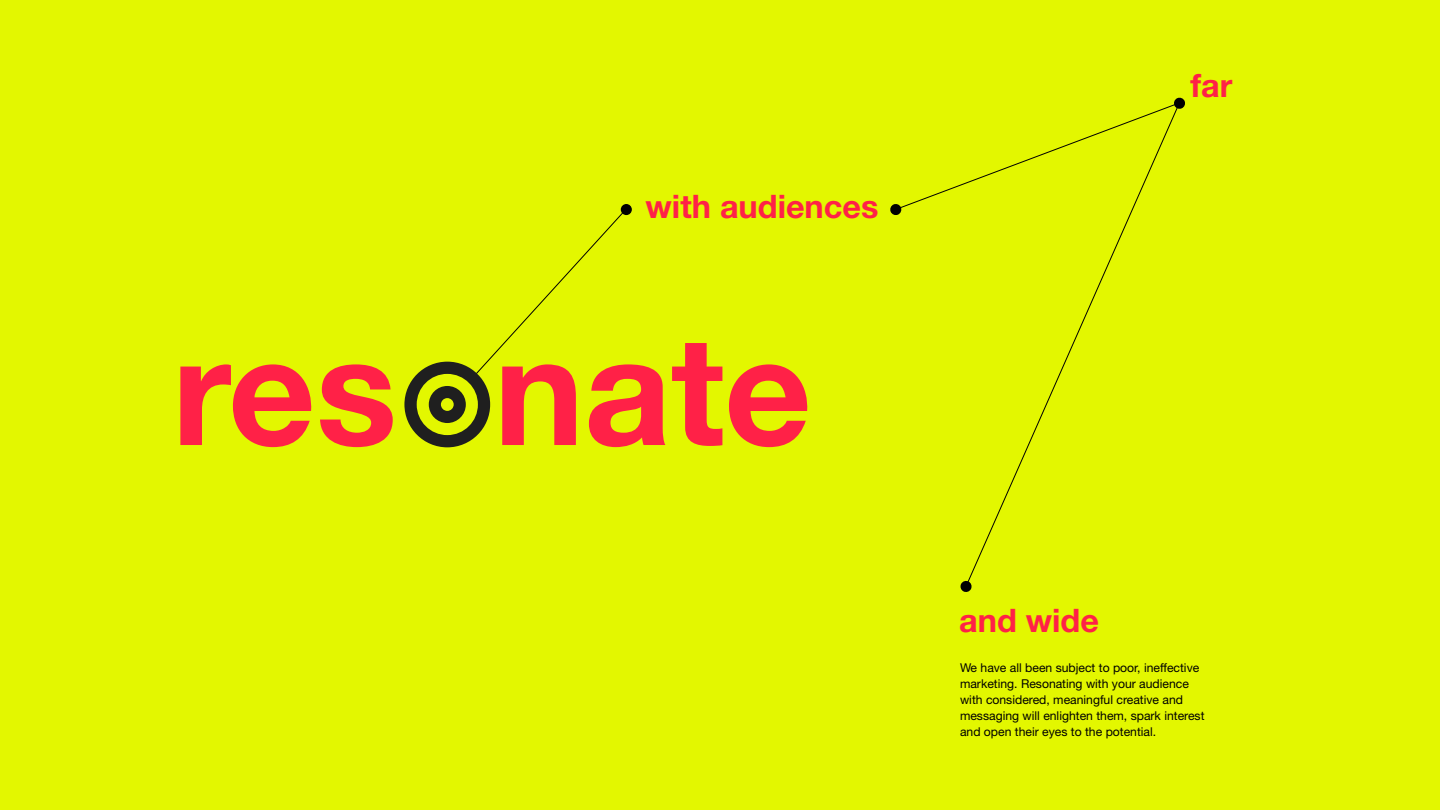
<style>
.page{position:relative;width:1440px;height:810px;background:#e3f700}
.page>*{position:absolute;margin:0;border:0;box-sizing:border-box;transform-origin:0 0}
.t1{font:700 151.73px "Helvetica Neue LT Std";color:#ff2147}
.t2{font:700 32.4px "Helvetica Neue LT Std";color:#ff2147}
.t3{font:12.15px/15.9px "Helvetica Neue LT Std";color:#000}
</style>
<div class="page">
<svg style="left:447px;top:208px;width:180px;height:198px"></svg>
<div style="left:621px;top:204px;width:11px;height:11px;background:#000;border-radius:50%"></div>
<svg style="left:968px;top:216px;width:162px;height:364px"></svg>
<svg style="left:960px;top:580px;width:12px;height:12px"></svg>
<svg style="left:890px;top:97px;width:295px;height:119px"></svg>
<div style="left:404px;top:362px;width:86px;height:85px;background:#1f1f1f;border-radius:50%"></div>
<div style="left:417px;top:374px;width:61px;height:61px;background:#e3f700;border-radius:50%"></div>
<div style="left:429px;top:386px;width:37px;height:37px;background:#1f1f1f;border-radius:50%"></div>
<div style="left:441px;top:398px;width:13px;height:13px;background:#e3f700;border-radius:50%"></div>
<p class="t2" style="left:646px;top:186px;width:234px">with audiences</p>
<p class="t1" style="left:172px;top:297px;width:641px">res nate</p>
<p class="t2" style="left:1190px;top:65px;width:44px">far</p>
<p class="t2" style="left:959px;top:601px;width:141px">and wide</p>
<p class="t3" style="left:960px;top:660px;width:246px">We have all been subject to poor, ineffective marketing. Resonating with your audience with considered, meaningful creative and messaging will enlighten them, spark interest and open their eyes to the potential.</p>
</div>
